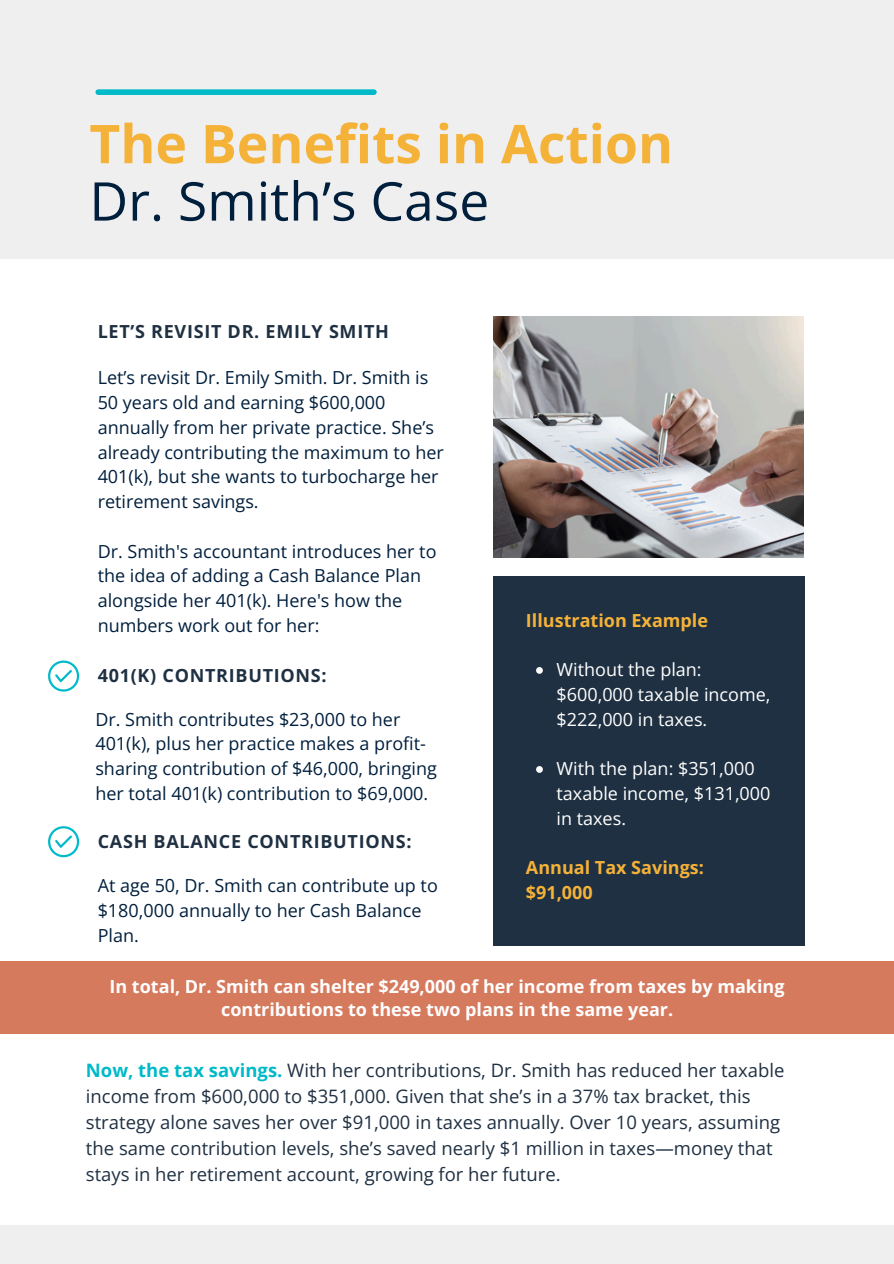
<style>
.page{position:relative;width:894px;height:1264px;background:#fff}
.page>*{position:absolute;margin:0;border:0;box-sizing:border-box;transform-origin:0 0}
.t1{font:700 53.4px/57.3px "Open Sans";color:#f5b238}
.t2{font:18.45px/25.8px "Open Sans";color:#1f3042}
.t3{font:18px/24.8px "Open Sans";color:#001f3d}
.t4{font:700 18px/22.5px "Open Sans";color:#fefefe;text-align:center}
.t5{font:18px/24.8px "Open Sans";color:#fff}
.t6{font:700 18px "Open Sans";letter-spacing:.04em;color:#1f3042}
.t7{font:700 18px/24.8px "Open Sans";color:#f5b238}
.s1{font-weight:400;color:#001f3d}
.s2{font-weight:700;color:#00bac9}
</style>
<div class="page">
<svg style="left:48px;top:660px;width:31px;height:31px"></svg>
<svg style="left:48px;top:826px;width:31px;height:31px"></svg>
<div style="left:493px;top:576px;width:311px;height:369px;background:#1f3042"></div>
<svg style="left:536px;top:667px;width:6px;height:6px"></svg>
<svg style="left:536px;top:766px;width:6px;height:6px"></svg>
<div style="left:0;top:0;width:893px;height:259px;background:#efefef"></div>
<div style="left:98px;top:89px;width:276px;height:6px;background:#00bac9"></div>
<img style="left:493px;top:317px;width:310px;height:241px">
<div style="left:0;top:961px;width:893px;height:73px;background:#d67a5e"></div>
<div style="left:0;top:1225px;width:893px;height:38px;background:#efefef"></div>
<p class="t1" style="left:89px;top:114px;width:585px">The Benefits in Action<br><span class="s1">Dr. Smith’s Case</span></p>
<p class="t6" style="left:98px;top:319px;width:293px">LET’S REVISIT DR. EMILY SMITH</p>
<p class="t3" style="left:98px;top:365px;width:347px">Let’s revisit Dr. Emily Smith. Dr. Smith is 50 years old and earning $600,000 annually from her private practice. She’s already contributing the maximum to her 401(k), but she wants to turbocharge her retirement savings.</p>
<h2 class="t3" style="left:98px;top:538px;width:340px">Dr. Smith's accountant introduces her to the idea of adding a Cash Balance Plan alongside her 401(k). Here's how the numbers work out for her:</h2>
<h1 class="t6" style="left:98px;top:662px;width:230px">401(K) CONTRIBUTIONS:</h1>
<p class="t3" style="left:95px;top:706px;width:343px">Dr. Smith contributes $23,000 to her 401(k), plus her practice makes a profit&shy;sharing contribution of $46,000, bringing her total 401(k) contribution to $69,000.</p>
<p class="t6" style="left:98px;top:829px;width:315px">CASH BALANCE CONTRIBUTIONS:</p>
<p class="t3" style="left:98px;top:872px;width:341px">At age 50, Dr. Smith can contribute up to $180,000 annually to her Cash Balance<br>Plan.</p>
<p class="t7" style="left:526px;top:607px;width:183px">Illustration Example</p>
<h2 class="t5" style="left:556px;top:656px;width:215px">Without the plan: $600,000 taxable income, $222,000 in taxes.</h2>
<p class="t5" style="left:556px;top:755px;width:215px">With the plan: $351,000 taxable income, $131,000 in taxes.</p>
<h2 class="t7" style="left:526px;top:854px;width:179px">Annual Tax Savings: $91,000</h2>
<p class="t4" style="left:109px;top:974px;width:676px">In total, Dr. Smith can shelter $249,000 of her income from taxes by making contributions to these two plans in the same year.</p>
<h3 class="t2" style="left:86px;top:1057px;width:699px"><span class="s2">Now, the tax savings.</span> With her contributions, Dr. Smith has reduced her taxable income from $600,000 to $351,000. Given that she’s in a 37% tax bracket, this strategy alone saves her over $91,000 in taxes annually. Over 10 years, assuming the same contribution levels, she’s saved nearly $1 million in taxes—money that stays in her retirement account, growing for her future.</h3>
</div>
